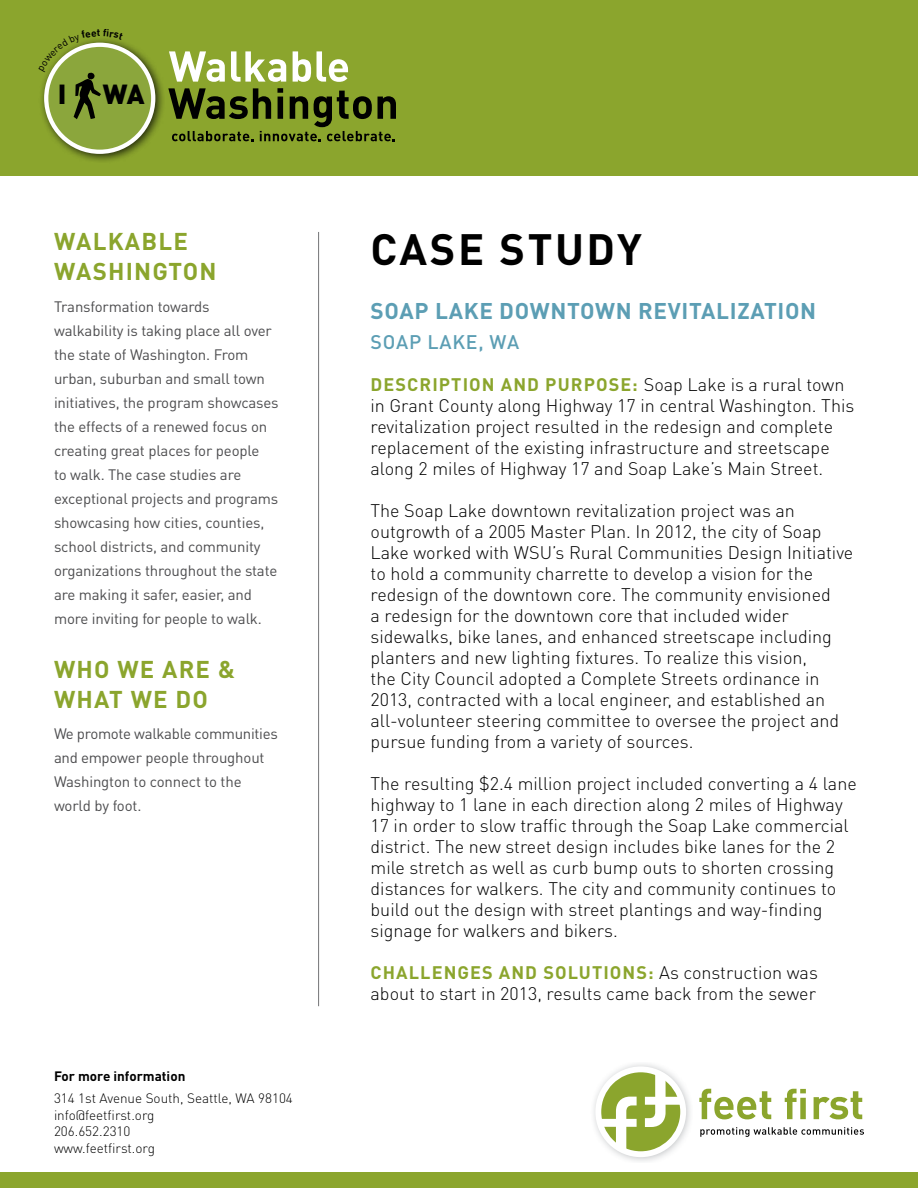
<style>
.page{position:relative;width:918px;height:1188px;background:#fff}
.page>*{position:absolute;margin:0;border:0;box-sizing:border-box;transform-origin:0 0}
.t1{font:700 43.35px "DIN Pro";letter-spacing:.06em;color:#000}
.t2{font:900 27.3px "DIN Pro";color:#000}
.t3{font:700 24px/30px "DIN Pro";letter-spacing:.05em;color:#8ba52d}
.t4{font:700 22.5px "DIN Pro";letter-spacing:.03em;color:#5c9eb4}
.t5{font:500 19.5px "DIN Pro";letter-spacing:.04em;color:#5c9eb4}
.t6{font:300 18px/21px "DIN Pro";color:#000}
.t7{font:15px/24px "DIN Pro";letter-spacing:-.01em;color:#4d4d4f}
.t8{font:300 13.5px/16.5px "DIN Pro";color:#000}
.t9{font:700 13.5px "DIN Pro";color:#000}
.s1{font-weight:700;color:#8ba52d}
</style>
<div class="page">
<div style="left:0;top:1172px;width:918px;height:16px;background:#8ba52d"></div>
<svg style="left:699px;top:1089px;width:72px;height:30px"></svg>
<svg style="left:785px;top:1089px;width:21px;height:30px"></svg>
<svg style="left:814px;top:1091px;width:48px;height:28px"></svg>
<svg style="left:700px;top:1127px;width:164px;height:10px"></svg>
<svg style="left:595px;top:1066px;width:91px;height:91px"></svg>
<div style="left:0;top:0;width:918px;height:176px;background:#8ba52d"></div>
<div style="left:38px;top:37px;width:127px;height:127px;background:#000;opacity:.75"></div>
<svg style="left:44px;top:43px;width:111px;height:111px"></svg>
<div style="left:48px;top:47px;width:103px;height:103px;background:#8ba63c;border-radius:50%"></div>
<svg style="left:168px;top:88px;width:228px;height:53px"></svg>
<svg style="left:169px;top:51px;width:56px;height:31px"></svg>
<svg style="left:231px;top:51px;width:55px;height:31px"></svg>
<svg style="left:293px;top:51px;width:18px;height:31px"></svg>
<svg style="left:317px;top:51px;width:31px;height:31px"></svg>
<hr style="left:318px;top:232px;width:1px;height:774px;background:#737577">
<svg style="left:39px;top:37px;width:84px;height:82px"></svg>
<h2 class="t2" style="left:58px;top:76px;width:10px">I</h2>
<h2 class="t2" style="left:103px;top:76px;width:43px">WA</h2>
<h3 class="t3" style="left:54px;top:226px;width:164px">WALKABLE<br>WASHINGTON</h3>
<p class="t7" style="left:54px;top:294px;width:226px">Transformation towards walkability is taking place all over the state of Washington. From urban, suburban and small town initiatives, the program showcases the effects of a renewed focus on creating great places for people<br>to walk. The case studies are exceptional projects and programs showcasing how cities, counties, school districts, and community organizations throughout the state are making it safer, easier, and more inviting for people to walk.</p>
<h3 class="t3" style="left:54px;top:653px;width:182px">WHO WE ARE &amp;<br>WHAT WE DO</h3>
<p class="t7" style="left:54px;top:721px;width:225px">We promote walkable communities and empower people throughout<br>Washington to connect to the world by foot.</p>
<p class="t9" style="left:54px;top:1066px;width:133px">For more information</p>
<p class="t8" style="left:54px;top:1089px;width:240px">314 1st Avenue South, Seattle, WA 98104 info@feetfirst.org<br>206.652.2310<br>www.feetfirst.org</p>
<h1 class="t1" style="left:371px;top:220px;width:273px">CASE STUDY</h1>
<p class="t4" style="left:371px;top:295px;width:447px">SOAP LAKE DOWNTOWN REVITALIZATION</p>
<p class="t5" style="left:371px;top:328px;width:150px">SOAP LAKE, WA</p>
<p class="t6" style="left:371px;top:373px;width:485px"><span class="s1">DESCRIPTION AND PURPOSE:</span> Soap Lake is a rural town in Grant County along Highway 17 in central Washington. This revitalization project resulted in the redesign and complete replacement of the existing infrastructure and streetscape along 2 miles of Highway 17 and Soap Lake’s Main Street.</p>
<p class="t6" style="left:371px;top:499px;width:484px">The Soap Lake downtown revitalization project was an outgrowth of a 2005 Master Plan. In 2012, the city of Soap Lake worked with WSU’s Rural Communities Design Initiative to hold a community charrette to develop a vision for the redesign of the downtown core. The community envisioned<br>a redesign for the downtown core that included wider sidewalks, bike lanes, and enhanced streetscape including planters and new lighting fixtures. To realize this vision,<br>the City Council adopted a Complete Streets ordinance in 2013, contracted with a local engineer, and established an all-volunteer steering committee to oversee the project and pursue funding from a variety of sources.</p>
<p class="t6" style="left:371px;top:772px;width:488px">The resulting $2.4 million project included converting a 4 lane highway to 1 lane in each direction along 2 miles of Highway 17 in order to slow traffic through the Soap Lake commercial district. The new street design includes bike lanes for the 2 mile stretch as well as curb bump outs to shorten crossing distances for walkers. The city and community continues to build out the design with street plantings and way-finding signage for walkers and bikers.</p>
<p class="t6" style="left:371px;top:961px;width:449px"><span class="s1">CHALLENGES AND SOLUTIONS:</span> As construction was about to start in 2013, results came back from the sewer</p>
</div>
